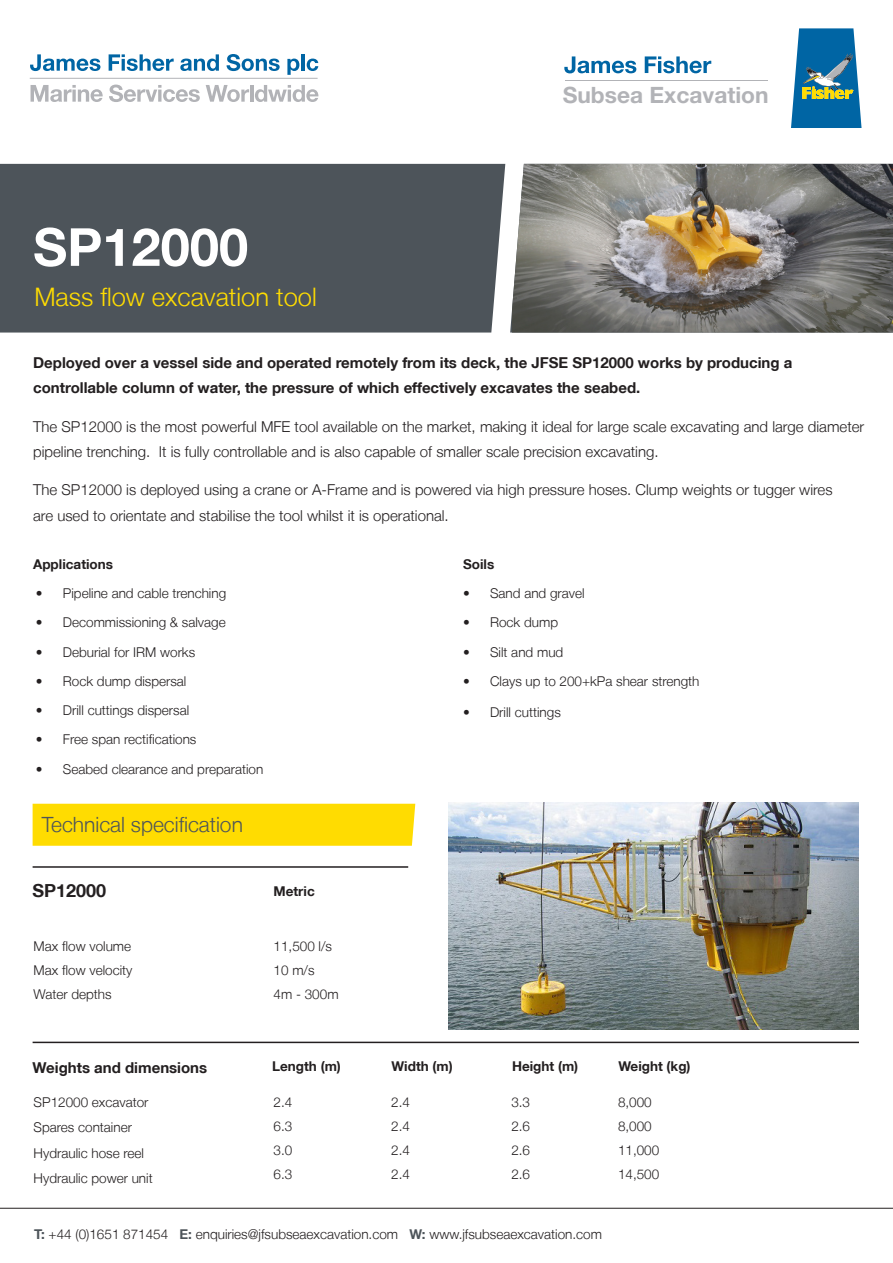
<style>
.page{position:relative;width:893px;height:1263px;background:#fff}
.page>*{position:absolute;margin:0;border:0;box-sizing:border-box;transform-origin:0 0}
.t1{font:700 52.5px "Helvetica Neue LT";color:#fff}
.t2{font:300 25.5px "Helvetica Neue LT";color:#ffdc01}
.t3{font:700 22.5px "Helvetica Neue LT";color:#b2b3b7}
.t4{font:300 21px "Helvetica Neue LT";color:#4d545a}
.t5{font:700 18px "Helvetica Neue LT";color:#231f20}
.t6{font:300 15px/25.5px "Helvetica Neue LT";color:#231f20}
.t7{font:700 15px/25.5px "Helvetica Neue LT";color:#231f20}
.t8{font:300 13.5px "Helvetica Neue LT";color:#231f20}
.t9{font:700 13.5px "Helvetica Neue LT";color:#231f20}
.s1{font-weight:700;color:#4d545a}
</style>
<div class="page">
<div style="left:0;top:164px;width:505px;height:169px;background:#4d545a"></div>
<hr style="left:0;top:1208px;width:893px;height:1px;background:#231f20">
<img style="left:512px;top:164px;width:381px;height:169px">
<div style="left:33px;top:804px;width:382px;height:42px;background:#ffdc01"></div>
<hr style="left:33px;top:866px;width:375px;height:2px;background:#231f20">
<hr style="left:33px;top:1042px;width:826px;height:1px;background:#231f20">
<hr style="left:30px;top:78px;width:288px;height:1px;background:#b2b3b7">
<svg style="left:30px;top:54px;width:70px;height:17px"></svg>
<svg style="left:109px;top:54px;width:65px;height:17px"></svg>
<svg style="left:180px;top:54px;width:39px;height:17px"></svg>
<svg style="left:227px;top:54px;width:53px;height:17px"></svg>
<svg style="left:287px;top:59px;width:12px;height:16px"></svg>
<hr style="left:301px;top:54px;width:4px;height:17px;background:#0065a4">
<svg style="left:307px;top:59px;width:11px;height:12px"></svg>
<svg style="left:31px;top:85px;width:72px;height:17px"></svg>
<svg style="left:109px;top:85px;width:91px;height:17px"></svg>
<svg style="left:206px;top:85px;width:43px;height:17px"></svg>
<hr style="left:250px;top:85px;width:3px;height:17px;background:#b2b3b7">
<svg style="left:255px;top:85px;width:63px;height:17px"></svg>
<svg style="left:564px;top:56px;width:147px;height:17px"></svg>
<svg style="left:791px;top:28px;width:70px;height:100px;background:#3882a5"></svg>
<hr style="left:565px;top:80px;width:202px;height:1px;background:#b2b3b7">
<img style="left:448px;top:803px;width:411px;height:227px">
<p class="t1" style="left:33px;top:215px;width:217px">SP12000</p>
<p class="t2" style="left:34px;top:281px;width:284px">Mass flow excavation tool</p>
<p class="t3" style="left:563px;top:81px;width:207px">Subsea Excavation</p>
<p class="t7" style="left:33px;top:349px;width:761px">Deployed over a vessel side and operated remotely from its deck, the JFSE SP12000 works by producing a controllable column of water, the pressure of which effectively excavates the seabed.</p>
<p class="t6" style="left:33px;top:413px;width:833px">The SP12000 is the most powerful MFE tool available on the market, making it ideal for large scale excavating and large diameter pipeline trenching. It is fully controllable and is also capable of smaller scale precision excavating.</p>
<p class="t6" style="left:33px;top:477px;width:801px">The SP12000 is deployed using a crane or A-Frame and is powered via high pressure hoses. Clump weights or tugger wires are used to orientate and stabilise the tool whilst it is operational.</p>
<p class="t9" style="left:33px;top:556px;width:81px">Applications</p>
<p class="t8" style="left:36px;top:585px;width:192px">• Pipeline and cable trenching</p>
<p class="t8" style="left:36px;top:614px;width:191px">• Decommissioning &amp; salvage</p>
<p class="t8" style="left:36px;top:643px;width:161px">• Deburial for IRM works</p>
<p class="t8" style="left:36px;top:673px;width:152px">• Rock dump dispersal</p>
<p class="t8" style="left:36px;top:702px;width:155px">• Drill cuttings dispersal</p>
<p class="t8" style="left:36px;top:731px;width:162px">• Free span rectifications</p>
<p class="t8" style="left:36px;top:761px;width:229px">• Seabed clearance and preparation</p>
<p class="t9" style="left:463px;top:556px;width:33px">Soils</p>
<p class="t8" style="left:463px;top:585px;width:123px">• Sand and gravel</p>
<p class="t8" style="left:463px;top:614px;width:97px">• Rock dump</p>
<p class="t8" style="left:463px;top:643px;width:102px">• Silt and mud</p>
<p class="t8" style="left:463px;top:673px;width:238px">• Clays up to 200+kPa shear strength</p>
<p class="t8" style="left:463px;top:703px;width:99px">• Drill cuttings</p>
<p class="t4" style="left:42px;top:812px;width:203px">Technical specification</p>
<p class="t5" style="left:33px;top:880px;width:75px">SP12000</p>
<p class="t9" style="left:274px;top:882px;width:43px">Metric</p>
<p class="t8" style="left:34px;top:938px;width:99px">Max flow volume</p>
<p class="t8" style="left:34px;top:962px;width:100px">Max flow velocity</p>
<p class="t8" style="left:34px;top:986px;width:80px">Water depths</p>
<p class="t8" style="left:274px;top:938px;width:60px">11,500 l/s</p>
<p class="t8" style="left:274px;top:962px;width:42px">10 m/s</p>
<p class="t8" style="left:274px;top:986px;width:67px">4m - 300m</p>
<p class="t7" style="left:33px;top:1054px;width:176px">Weights and dimensions</p>
<p class="t9" style="left:272px;top:1058px;width:70px">Length (m)</p>
<p class="t9" style="left:392px;top:1058px;width:63px">Width (m)</p>
<p class="t9" style="left:512px;top:1058px;width:68px">Height (m)</p>
<p class="t9" style="left:618px;top:1058px;width:74px">Weight (kg)</p>
<p class="t8" style="left:34px;top:1094px;width:116px">SP12000 excavator</p>
<p class="t8" style="left:34px;top:1119px;width:100px">Spares container</p>
<p class="t8" style="left:34px;top:1145px;width:112px">Hydraulic hose reel</p>
<p class="t8" style="left:34px;top:1170px;width:121px">Hydraulic power unit</p>
<p class="t8" style="left:274px;top:1093px;width:20px">2.4</p>
<p class="t8" style="left:274px;top:1117px;width:20px">6.3</p>
<p class="t8" style="left:274px;top:1141px;width:20px">3.0</p>
<p class="t8" style="left:274px;top:1165px;width:20px">6.3</p>
<p class="t8" style="left:391px;top:1093px;width:20px">2.4</p>
<p class="t8" style="left:391px;top:1117px;width:20px">2.4</p>
<p class="t8" style="left:391px;top:1141px;width:20px">2.4</p>
<p class="t8" style="left:391px;top:1165px;width:20px">2.4</p>
<p class="t8" style="left:511px;top:1093px;width:20px">3.3</p>
<p class="t8" style="left:511px;top:1117px;width:20px">2.6</p>
<p class="t8" style="left:511px;top:1141px;width:20px">2.6</p>
<p class="t8" style="left:511px;top:1165px;width:20px">2.6</p>
<p class="t8" style="left:618px;top:1093px;width:35px">8,000</p>
<p class="t8" style="left:618px;top:1117px;width:35px">8,000</p>
<p class="t8" style="left:618px;top:1141px;width:43px">11,000</p>
<p class="t8" style="left:618px;top:1165px;width:43px">14,500</p>
<p class="t8" style="left:34px;top:1226px;width:569px"><span class="s1">T:</span> +44 (0)1651 871454 <span class="s1">E:</span> enquiries@jfsubseaexcavation.com <span class="s1">W:</span> www.jfsubseaexcavation.com</p>
</div>
